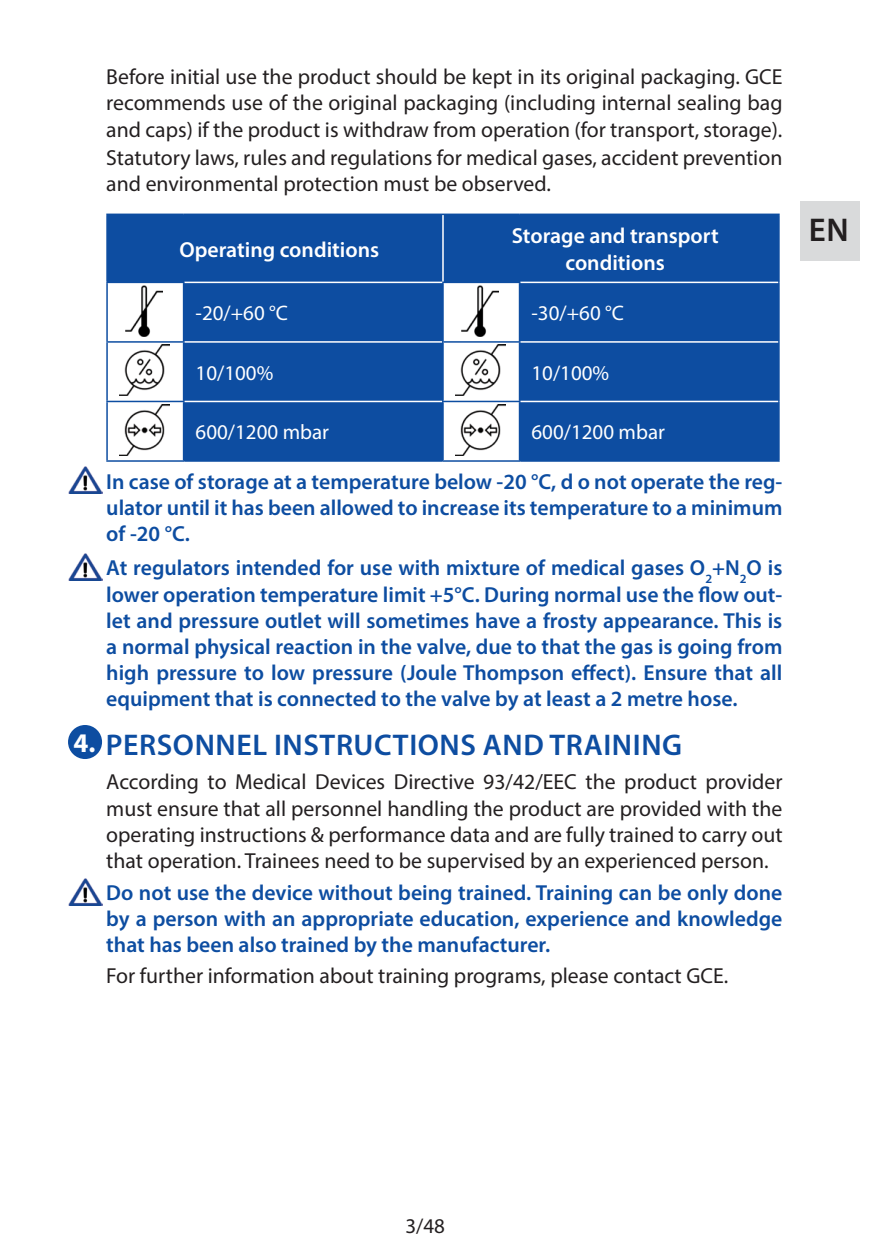
<style>
.page{position:relative;width:893px;height:1259px;background:#fff}
.page>*{position:absolute;margin:0;border:0;box-sizing:border-box;transform-origin:0 0}
.t1{font:600 33px "Myriad Pro";color:#231f20}
.t2{font:600 30px "Myriad Pro";letter-spacing:.02em;color:#0d4da1}
.t3{font:700 27px "Myriad Pro";color:#fff}
.WARNING{font:600 21.6px/26.1px "Myriad Pro";color:#0d4da1;text-align:justify}
.TEXT{font:21.6px/26.1px "Myriad Pro";color:#231f20;text-align:justify}
.TABLE_-_CHPT__3{font:600 21.6px/26.1px "Myriad Pro";color:#fff;text-align:center}
.TABLE_-_WHITE{font:21px "Myriad Pro";color:#fff}
.Page_Nr{font:21px "Myriad Pro";color:#231f20}
</style>
<div class="page">
<div style="left:800px;top:201px;width:59px;height:59px;background:#d9dadb"></div>
<svg style="left:108px;top:215px;width:670px;height:245px;background:#215ca8"></svg>
<hr style="left:106px;top:214px;width:78px;height:1px;background:#0d4da1">
<hr style="left:106px;top:215px;width:2px;height:67px;background:#0d4da1">
<hr style="left:184px;top:214px;width:259px;height:1px;background:#0d4da1">
<hr style="left:443px;top:214px;width:76px;height:1px;background:#0d4da1">
<hr style="left:519px;top:214px;width:261px;height:1px;background:#0d4da1">
<hr style="left:778px;top:215px;width:2px;height:67px;background:#0d4da1">
<hr style="left:778px;top:282px;width:2px;height:60px;background:#0d4da1">
<hr style="left:778px;top:342px;width:2px;height:59px;background:#0d4da1">
<hr style="left:778px;top:401px;width:2px;height:59px;background:#0d4da1">
<hr style="left:184px;top:460px;width:258px;height:2px;background:#0d4da1">
<hr style="left:520px;top:460px;width:260px;height:2px;background:#0d4da1">
<hr style="left:442px;top:215px;width:2px;height:67px;background:#fff">
<hr style="left:184px;top:282px;width:260px;height:1px;background:#fff">
<hr style="left:520px;top:282px;width:258px;height:1px;background:#fff">
<hr style="left:184px;top:341px;width:258px;height:2px;background:#fff">
<hr style="left:520px;top:341px;width:258px;height:2px;background:#fff">
<hr style="left:184px;top:401px;width:258px;height:1px;background:#fff">
<hr style="left:520px;top:401px;width:258px;height:1px;background:#fff">
<hr style="left:106px;top:282px;width:78px;height:1px;background:#0d4da1">
<hr style="left:106px;top:283px;width:2px;height:58px;background:#0d4da1">
<hr style="left:183px;top:283px;width:1px;height:58px;background:#0d4da1">
<hr style="left:442px;top:282px;width:78px;height:1px;background:#0d4da1">
<hr style="left:442px;top:283px;width:2px;height:58px;background:#0d4da1">
<hr style="left:519px;top:283px;width:1px;height:58px;background:#0d4da1">
<hr style="left:106px;top:341px;width:78px;height:2px;background:#0d4da1">
<hr style="left:106px;top:343px;width:2px;height:58px;background:#0d4da1">
<hr style="left:183px;top:343px;width:1px;height:58px;background:#0d4da1">
<hr style="left:442px;top:341px;width:78px;height:2px;background:#0d4da1">
<hr style="left:442px;top:343px;width:2px;height:58px;background:#0d4da1">
<hr style="left:519px;top:343px;width:1px;height:58px;background:#0d4da1">
<hr style="left:106px;top:401px;width:78px;height:1px;background:#0d4da1">
<hr style="left:106px;top:402px;width:2px;height:58px;background:#0d4da1">
<hr style="left:183px;top:402px;width:1px;height:58px;background:#0d4da1">
<hr style="left:442px;top:401px;width:78px;height:1px;background:#0d4da1">
<hr style="left:442px;top:402px;width:2px;height:58px;background:#0d4da1">
<hr style="left:519px;top:402px;width:1px;height:58px;background:#0d4da1">
<hr style="left:106px;top:460px;width:78px;height:2px;background:#0d4da1">
<hr style="left:442px;top:460px;width:78px;height:2px;background:#0d4da1">
<img style="left:126px;top:285px;width:37px;height:51px">
<img style="left:462px;top:285px;width:37px;height:51px">
<img style="left:119px;top:345px;width:51px;height:51px">
<img style="left:455px;top:345px;width:51px;height:51px">
<img style="left:119px;top:404px;width:51px;height:51px">
<img style="left:455px;top:404px;width:51px;height:51px">
<img style="left:68px;top:466px;width:34px;height:28px">
<img style="left:68px;top:553px;width:34px;height:27px">
<div style="left:68px;top:725px;width:34px;height:34px;background:#0d4da1;border-radius:50%"></div>
<img style="left:68px;top:878px;width:34px;height:27px">
<p class="TEXT" style="left:106px;top:64px;width:678px">Before initial use the product should be kept in its original packaging. GCE recommends use of the original packaging (including internal sealing bag and caps) if the product is withdraw from operation (for transport, storage).</p>
<p class="TEXT" style="left:106px;top:144px;width:678px">Statutory laws, rules and regulations for medical gases, accident prevention and environmental protection must be observed.</p>
<p class="TABLE_-_CHPT__3" style="left:179px;top:236px;width:201px">Operating conditions</p>
<p class="TABLE_-_CHPT__3" style="left:512px;top:223px;width:208px">Storage and transport conditions</p>
<p class="TABLE_-_WHITE" style="left:196px;top:300px;width:94px">-20/+60 °C</p>
<p class="TABLE_-_WHITE" style="left:531px;top:300px;width:94px">-30/+60 °C</p>
<p class="TABLE_-_WHITE" style="left:196px;top:359px;width:79px">10/100%</p>
<p class="TABLE_-_WHITE" style="left:531px;top:359px;width:79px">10/100%</p>
<p class="t3" style="left:73px;top:725px;width:21px">4.</p>
<p class="TABLE_-_WHITE" style="left:196px;top:419px;width:135px">600/1200 mbar</p>
<p class="TABLE_-_WHITE" style="left:531px;top:419px;width:135px">600/1200 mbar</p>
<p class="WARNING" style="left:106px;top:468px;width:678px">In case of storage at a temperature below -20 °C, d o not operate the reg&shy;ulator until it has been allowed to increase its temperature to a minimum of -20 °C.</p>
<p class="WARNING" style="left:106px;top:554px;width:678px">At regulators intended for use with mixture of medical gases O<sub>2</sub>+N<sub>2</sub>O is lower operation temperature limit +5°C. During normal use the flow out&shy;let and pressure outlet will sometimes have a frosty appearance. This is a normal physical reaction in the valve, due to that the gas is going from high pressure to low pressure (Joule Thompson effect). Ensure that all equipment that is connected to the valve by at least a 2 metre hose.</p>
<p class="t2" style="left:106px;top:725px;width:578px">PERSONNEL INSTRUCTIONS AND TRAINING</p>
<p class="TEXT" style="left:106px;top:769px;width:678px">According to Medical Devices Directive 93/42/EEC the product provider must ensure that all personnel handling the product are provided with the operating instructions &amp; performance data and are fully trained to carry out that operation. Trainees need to be supervised by an experienced person.</p>
<p class="WARNING" style="left:106px;top:879px;width:678px">Do not use the device without being trained. Training can be only done by a person with an appropriate education, experience and knowledge that has been also trained by the manufacturer.</p>
<p class="TEXT" style="left:106px;top:962px;width:623px">For further information about training programs, please contact GCE.</p>
<h1 class="t1" style="left:809px;top:209px;width:41px">EN</h1>
<p class="Page_Nr" style="left:405px;top:1212px;width:41px">3/48</p>
</div>
